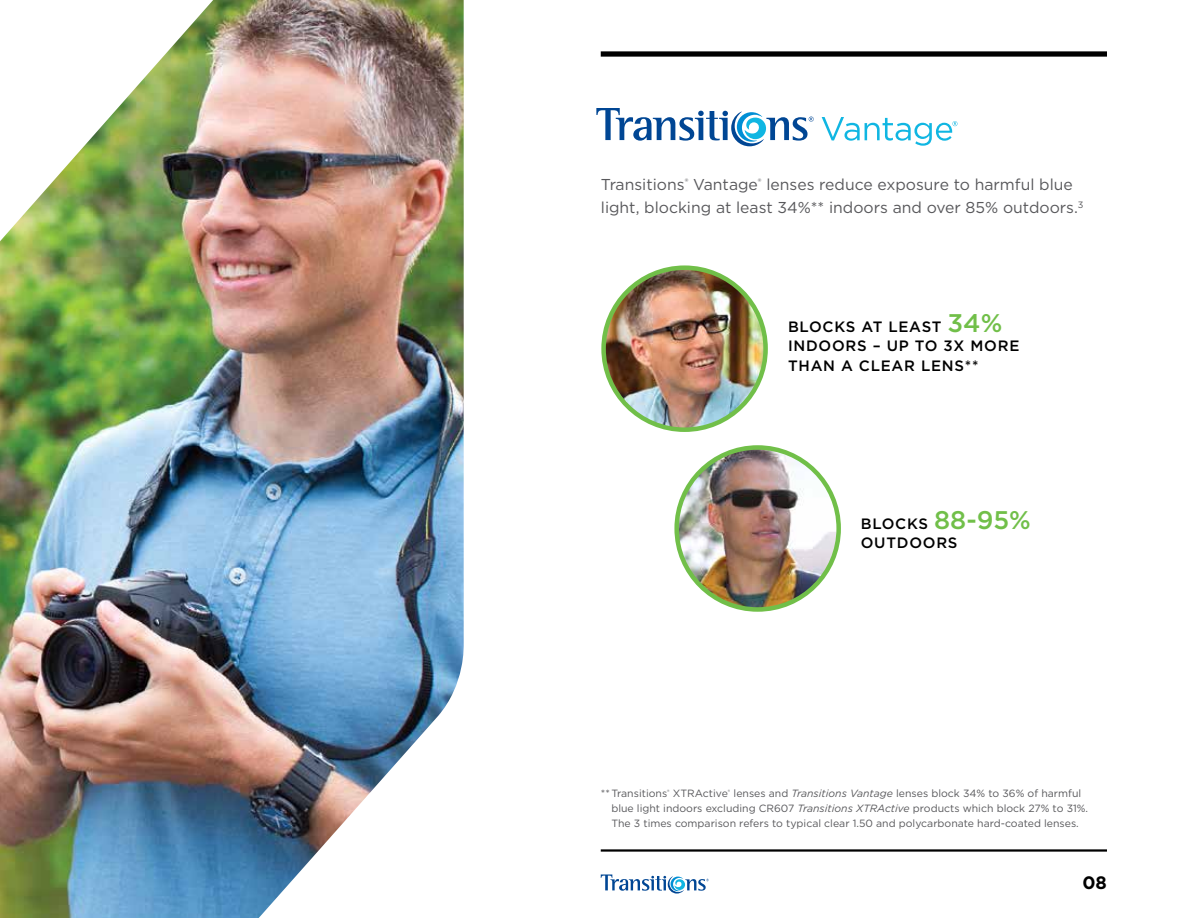
<style>
.page{position:relative;width:1188px;height:918px;background:#fff}
.page>*{position:absolute;margin:0;border:0;box-sizing:border-box;transform-origin:0 0}
.t1{font:700 18px "Gotham";color:#000}
.t2{font:15.75px/23.2px "Gotham";color:#58585b}
.t3{font:500 15px/19.5px "Gotham";letter-spacing:.05em;color:#000}
.t4{font:10.5px/15px "Gotham";color:#58585b}
.s1{font-size:25.5px;color:#71bf49}
.s2{font-style:italic}
</style>
<div class="page">
<div style="left:601px;top:51px;width:506px;height:6px;background:#000"></div>
<hr style="left:601px;top:849px;width:506px;height:3px;background:#000">
<svg style="left:601px;top:875px;width:108px;height:19px"></svg>
<img style="left:0;top:0;width:464px;height:918px">
<svg style="left:596px;top:108px;width:218px;height:38px"></svg>
<svg style="left:822px;top:117px;width:135px;height:29px"></svg>
<img style="left:677px;top:447px;width:162px;height:162px;border-radius:81px">
<div style="left:674px;top:445px;width:167px;height:167px;border:4px solid #71bf49;border-radius:50%"></div>
<img style="left:604px;top:268px;width:162px;height:162px;border-radius:81px">
<div style="left:601px;top:265px;width:167px;height:167px;border:4px solid #71bf49;border-radius:50%"></div>
<h2 class="t2" style="left:601px;top:172px;width:484px">Transitions<sup>®</sup> Vantage<sup>®</sup> lenses reduce exposure to harmful blue light, blocking at least 34%** indoors and over 85% outdoors.<sup>3</sup></h2>
<h3 class="t3" style="left:788px;top:317px;width:233px">BLOCKS AT LEAST <span class="s1">34%<br></span>INDOORS – UP TO 3X MORE<br>THAN A CLEAR LENS**</h3>
<h3 class="t3" style="left:861px;top:514px;width:172px">BLOCKS <span class="s1">88-95%<br></span>OUTDOORS</h3>
<p class="t4" style="left:611px;top:786px;width:478px;text-indent:-10px">**Transitions<sup>®</sup> XTRActive<sup>®</sup> lenses and <span class="s2">Transitions Vantage</span> lenses block 34% to 36% of harmful blue light indoors excluding CR607 <span class="s2">Transitions XTRActive</span> products which block 27% to 31%.<br>The 3 times comparison refers to typical clear 1.50 and polycarbonate hard-coated lenses.</p>
<h1 class="t1" style="left:1083px;top:871px;width:26px">08</h1>
</div>
